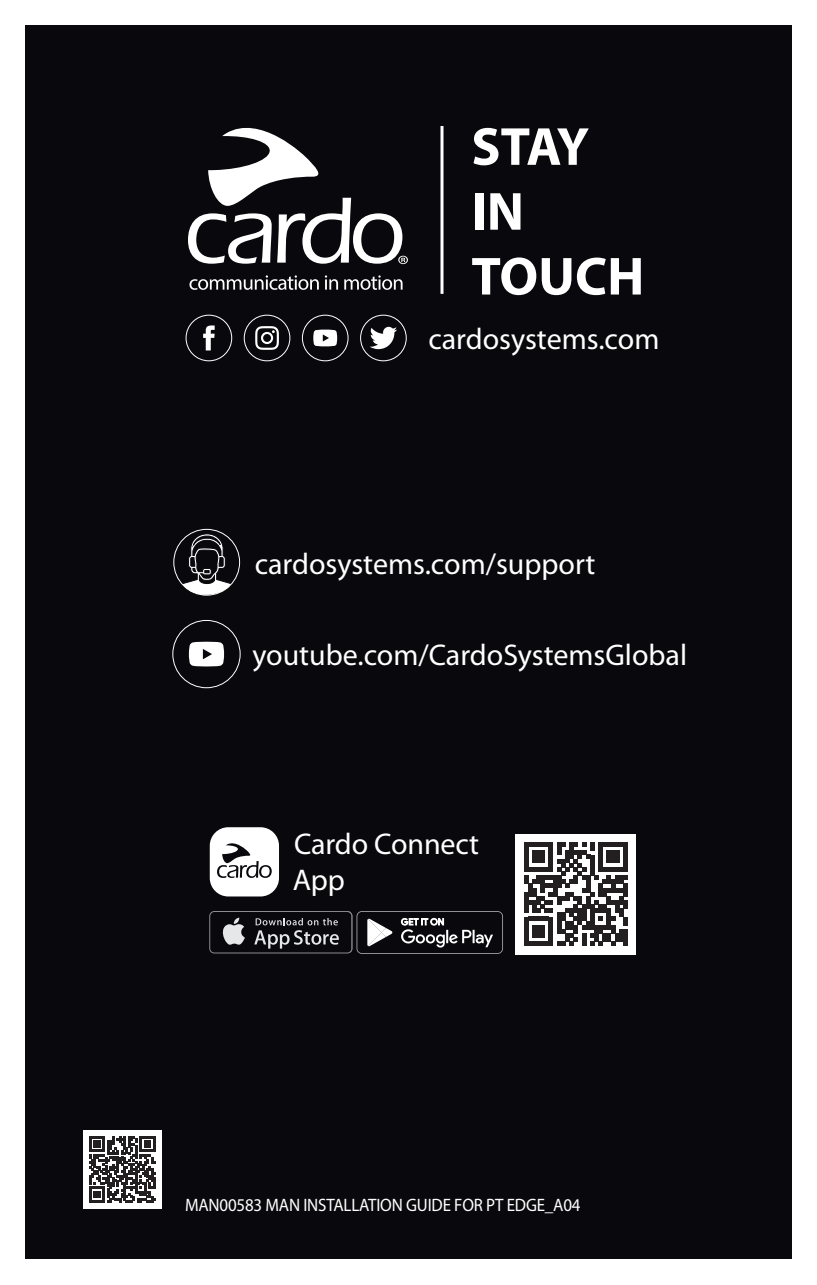
<style>
.page{position:relative;width:817px;height:1285px;background:#fff}
.page>*{position:absolute;margin:0;border:0;box-sizing:border-box;transform-origin:0 0}
.t1{font:700 54px/64.8px "Myriad Pro";color:#fff}
.t2{font:30px/36px "Myriad Pro";color:#fff}
.t3{font:18px "Myriad Pro";letter-spacing:-.01em;color:#fff;scale:.94 1}
</style>
<div class="page">
<div style="left:25px;top:26px;width:766px;height:1233px;background:#08080d"></div>
<div style="left:83px;top:1129px;width:79px;height:79px;background:#fff"></div>
<svg style="left:89px;top:1136px;width:67px;height:66px"></svg>
<div style="left:210px;top:827px;width:69px;height:69px;background:#fff;border-radius:18px"></div>
<svg style="left:217px;top:843px;width:55px;height:34px"></svg>
<svg style="left:209px;top:910px;width:143px;height:43px"></svg>
<div style="left:210px;top:911px;width:141px;height:41px;background:#08080d;border-radius:4px"></div>
<svg style="left:222px;top:917px;width:23px;height:27px"></svg>
<img style="left:319px;top:910px;width:33px;height:42px">
<svg style="left:254px;top:917px;width:85px;height:31px"></svg>
<svg style="left:356px;top:911px;width:147px;height:42px"></svg>
<div style="left:515px;top:833px;width:120px;height:121px;background:#fff"></div>
<svg style="left:524px;top:842px;width:103px;height:103px"></svg>
<svg style="left:203px;top:325px;width:12px;height:25px"></svg>
<svg style="left:255px;top:326px;width:24px;height:24px"></svg>
<svg style="left:370px;top:327px;width:27px;height:22px"></svg>
<div style="left:360px;top:315px;width:46px;height:46px;border:1px solid #fff;border-radius:50%"></div>
<svg style="left:313px;top:329px;width:24px;height:17px"></svg>
<div style="left:302px;top:315px;width:46px;height:46px;border:1px solid #fff;border-radius:50%"></div>
<svg style="left:189px;top:641px;width:35px;height:25px"></svg>
<div style="left:172px;top:620px;width:68px;height:68px;border:1px solid #fff;border-radius:50%"></div>
<div style="left:244px;top:315px;width:46px;height:46px;border:1px solid #fff;border-radius:50%"></div>
<div style="left:186px;top:315px;width:46px;height:46px;border:1px solid #fff;border-radius:50%"></div>
<svg style="left:188px;top:127px;width:220px;height:137px"></svg>
<svg style="left:189px;top:275px;width:213px;height:15px"></svg>
<hr style="left:440px;top:126px;width:3px;height:168px;background:#fff">
<svg style="left:181px;top:533px;width:51px;height:62px"></svg>
<div style="left:173px;top:529px;width:67px;height:66px;border:1px solid #fff;border-radius:50%"></div>
<h1 class="t1" style="left:471px;top:112px;width:174px">STAY<br>IN<br>TOUCH</h1>
<p class="t2" style="left:428px;top:321px;width:232px">cardosystems.com</p>
<p class="t2" style="left:255px;top:545px;width:342px">cardosystems.com/support</p>
<p class="t2" style="left:252px;top:636px;width:436px">youtube.com/CardoSystemsGlobal</p>
<p class="t2" style="left:293px;top:825px;width:188px">Cardo Connect<br>App</p>
<p class="t3" style="left:185px;top:1193px;width:422px">MAN00583 MAN INSTALLATION GUIDE FOR PT EDGE A_ 04</p>
</div>
